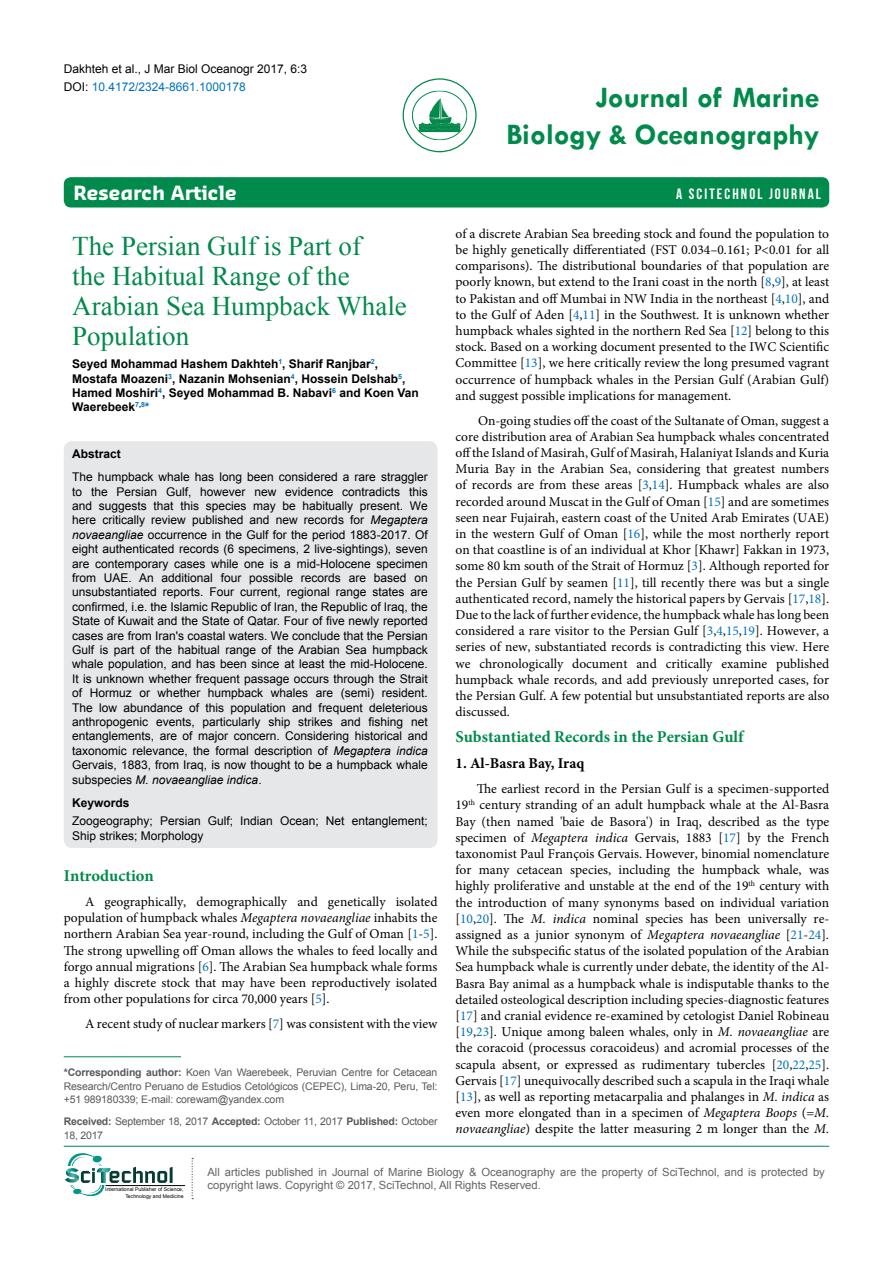
<style>
.page{position:relative;width:893px;height:1263px;background:#fff}
.page>*{position:absolute;margin:0;border:0;box-sizing:border-box;transform-origin:0 0}
.t1{font:700 30px/37.5px "Tw Cen";color:#008a4b;text-align:right}
.t2{font:27px/30px "Times New Roman";color:#008a4b}
.t3{font:700 19.2px "Sansa";color:#fff}
.t4{font:700 16.5px "Minion Pro";color:#008a4b}
.t5{font:15px "Bebas Neue";letter-spacing:.14em;color:#fff}
.t6{font:700 15px "Minion Pro";color:#000}
.t7{font:13.5px/16.2px "Minion Pro";color:#000;text-align:justify}
.t8{font:12px/14.4px "Arial";color:#000}
.t9{font:700 12px/14.4px "Arial";color:#000}
.t10{font:11.25px/13.5px "Arial";color:#636466}
.t11{font:10.5px/13.5px "Arial";letter-spacing:-.01em;color:#58595b;text-align:justify}
.t12{font:5.1px/6.1px "Arial";color:#000;text-align:right}
.s1{color:#0072bc}
.s2{font-style:italic}
.s3{font-weight:700}
</style>
<div class="page">
<div style="left:64px;top:177px;width:765px;height:30px;background:#008a4b;border-radius:7px"></div>
<hr style="left:64px;top:1146px;width:765px;height:1px;background:#008a4b">
<svg style="left:412px;top:91px;width:55px;height:49px"></svg>
<div style="left:403px;top:78px;width:74px;height:74px;border:1px solid #008a4b;border-radius:50%"></div>
<hr style="left:106px;top:1185px;width:79px;height:1px;background:#000">
<svg style="left:192px;top:1158px;width:1px;height:41px"></svg>
<svg style="left:65px;top:1153px;width:108px;height:43px"></svg>
<div style="left:64px;top:441px;width:373px;height:407px;background:#e6e7e8;border-radius:8px"></div>
<hr style="left:64px;top:1056px;width:117px;height:1px;background:#008a4b">
<p class="t8" style="left:64px;top:59px;width:245px;line-height:18px">Dakhteh et al., J Mar Biol Oceanogr 2017, 6:3<br>DOI: <span class="s1">10.4172/2324-8661.1000178</span></p>
<h1 class="t1" style="left:506px;top:78px;width:315px">Journal of Marine<br>Biology &amp; Oceanography</h1>
<h3 class="t3" style="left:74px;top:181px;width:165px">Research Article</h3>
<p class="t5" style="left:676px;top:186px;width:146px">A SCITECHNOL JOURNAL</p>
<h2 class="t2" style="left:72px;top:231px;width:336px">The Persian Gulf is Part of<br>the Habitual Range of the<br>Arabian Sea Humpback Whale<br>Population</h2>
<p class="t9" style="left:72px;top:357px;width:348px">Seyed Mohammad Hashem Dakhteh<sup>1</sup>, Sharif Ranjbar<sup>2</sup>, Mostafa Moazeni<sup>3</sup>, Nazanin Mohsenian<sup>4</sup>, Hossein Delshab<sup>5</sup>, Hamed Moshiri<sup>4</sup>, Seyed Mohammad B. Nabavi<sup>6</sup> and Koen Van Waerebeek<sup>7</sup><sup>,</sup><sup>8</sup><span class="s1">*</span></p>
<p class="t9" style="left:72px;top:447px;width:50px">Abstract</p>
<p class="t8" style="left:72px;top:470px;width:357px;text-align:justify">The humpback whale has long been considered a rare straggler to the Persian Gulf, however new evidence contradicts this and suggests that this species may be habitually present. We here critically review published and new records for <span class="s2">Megaptera novaeangliae</span> occurrence in the Gulf for the period 1883-2017. Of eight authenticated records (6 specimens, 2 live-sightings), seven are contemporary cases while one is a mid-Holocene specimen from UAE. An additional four possible records are based on unsubstantiated reports. Four current, regional range states are confirmed, i.e. the Islamic Republic of Iran, the Republic of Iraq, the State of Kuwait and the State of Qatar. Four of five newly reported cases are from Iran's coastal waters. We conclude that the Persian Gulf is part of the habitual range of the Arabian Sea humpback whale population, and has been since at least the mid-Holocene.<br>It is unknown whether frequent passage occurs through the Strait of Hormuz or whether humpback whales are (semi) resident.<br>The low abundance of this population and frequent deleterious anthropogenic events, particularly ship strikes and fishing net entanglements, are of major concern. Considering historical and taxonomic relevance, the formal description of <span class="s2">Megaptera indica </span>Gervais, 1883, from Iraq, is now thought to be a humpback whale subspecies <span class="s2">M. novaeangliae indica</span>.</p>
<p class="t9" style="left:72px;top:795px;width:59px">Keywords</p>
<p class="t8" style="left:72px;top:814px;width:357px">Zoogeography; Persian Gulf; Indian Ocean; Net entanglement;<br>Ship strikes; Morphology</p>
<p class="t4" style="left:64px;top:864px;width:92px">Introduction</p>
<p class="t7" style="left:64px;top:894px;width:375px;text-indent:21px">A geographically, demographically and genetically isolated population of humpback whales <span class="s2">Megaptera novaeangliae</span> inhabits the northern Arabian Sea year-round, including the Gulf of Oman [<span class="s1">1</span>-<span class="s1">5</span>].<br>The strong upwelling off Oman allows the whales to feed locally and forgo annual migrations [<span class="s1">6</span>]. The Arabian Sea humpback whale forms a highly discrete stock that may have been reproductively isolated from other populations for circa 70,000 years [<span class="s1">5</span>].</p>
<p class="t7" style="left:85px;top:1015px;width:354px">A recent study of nuclear markers [<span class="s1">7</span>] was consistent with the view</p>
<p class="t11" style="left:64px;top:1066px;width:375px"><span class="s3">*Corresponding author:</span> Koen Van Waerebeek, Peruvian Centre for Cetacean Research/Centro Peruano de Estudios Cetológicos (CEPEC), Lima-20, Peru, Tel: +51 989180339; E-mail: corewam@yandex.com</p>
<p class="t11" style="left:64px;top:1115px;width:375px"><span class="s3">Received:</span> September 18, 2017 <span class="s3">Accepted:</span> October 11, 2017 <span class="s3">Published:</span> October<br>18, 2017</p>
<p class="t7" style="left:455px;top:225px;width:375px">of a discrete Arabian Sea breeding stock and found the population to be highly genetically differentiated (FST 0.034–0.161; P&lt;0.01 for all comparisons). The distributional boundaries of that population are poorly known, but extend to the Irani coast in the north [<span class="s1">8</span>,<span class="s1">9</span>], at least to Pakistan and off Mumbai in NW India in the northeast [<span class="s1">4</span>,<span class="s1">10</span>], and to the Gulf of Aden [<span class="s1">4</span>,<span class="s1">11</span>] in the Southwest. It is unknown whether humpback whales sighted in the northern Red Sea [<span class="s1">12</span>] belong to this stock. Based on a working document presented to the IWC Scientific Committee [<span class="s1">13</span>], we here critically review the long presumed vagrant occurrence of humpback whales in the Persian Gulf (Arabian Gulf) and suggest possible implications for management.</p>
<p class="t7" style="left:455px;top:412px;width:375px;text-indent:23px">On-going studies off the coast of the Sultanate of Oman, suggest a core distribution area of Arabian Sea humpback whales concentrated off the Island of Masirah, Gulf of Masirah, Halaniyat Islands and Kuria Muria Bay in the Arabian Sea, considering that greatest numbers of records are from these areas [<span class="s1">3</span>,<span class="s1">14</span>]. Humpback whales are also recorded around Muscat in the Gulf of Oman [<span class="s1">15</span>] and are sometimes seen near Fujairah, eastern coast of the United Arab Emirates (UAE) in the western Gulf of Oman [<span class="s1">16</span>], while the most northerly report on that coastline is of an individual at Khor [Khawr] Fakkan in 1973, some 80 km south of the Strait of Hormuz [<span class="s1">3</span>]. Although reported for the Persian Gulf by seamen [<span class="s1">11</span>], till recently there was but a single authenticated record, namely the historical papers by Gervais [<span class="s1">17</span>,<span class="s1">18</span>].<br>Due to the lack of further evidence, the humpback whale has long been considered a rare visitor to the Persian Gulf [<span class="s1">3</span>,<span class="s1">4</span>,<span class="s1">15</span>,<span class="s1">19</span>]. However, a series of new, substantiated records is contradicting this view. Here we chronologically document and critically examine published humpback whale records, and add previously unreported cases, for the Persian Gulf. A few potential but unsubstantiated reports are also discussed.</p>
<p class="t4" style="left:455px;top:725px;width:290px">Substantiated Records in the Persian Gulf</p>
<p class="t6" style="left:455px;top:753px;width:131px">1. Al-Basra Bay, Iraq</p>
<p class="t7" style="left:455px;top:781px;width:375px;text-indent:21px">The earliest record in the Persian Gulf is a specimen-supported 19<sup>th</sup> century stranding of an adult humpback whale at the Al-Basra Bay (then named 'baie de Basora') in Iraq, described as the type specimen of <span class="s2">Megaptera indica</span> Gervais, 1883 [<span class="s1">17</span>] by the French taxonomist Paul François Gervais. However, binomial nomenclature for many cetacean species, including the humpback whale, was highly proliferative and unstable at the end of the 19<sup>th</sup> century with the introduction of many synonyms based on individual variation [<span class="s1">10</span>,<span class="s1">20</span>]. The <span class="s2">M. indica</span> nominal species has been universally re&shy;assigned as a junior synonym of <span class="s2">Megaptera novaeangliae</span> [<span class="s1">21</span>-<span class="s1">24</span>]<span class="s2">.<br></span>While the subspecific status of the isolated population of the Arabian Sea humpback whale is currently under debate, the identity of the Al-Basra Bay animal as a humpback whale is indisputable thanks to the detailed osteological description including species-diagnostic features [<span class="s1">17</span>] and cranial evidence re-examined by cetologist Daniel Robineau [<span class="s1">19</span>,<span class="s1">23</span>]. Unique among baleen whales, only in <span class="s2">M. novaeangliae</span> are the coracoid (processus coracoideus) and acromial processes of the scapula absent, or expressed as rudimentary tubercles [<span class="s1">20</span>,<span class="s1">22</span>,<span class="s1">25</span>].<br>Gervais [<span class="s1">17</span>] unequivocally described such a scapula in the Iraqi whale [<span class="s1">13</span>], as well as reporting metacarpalia and phalanges in <span class="s2">M. indica</span> as even more elongated than in a specimen of <span class="s2">Megaptera Boops</span> (=<span class="s2">M. novaeangliae</span>) despite the latter measuring 2 m longer than the <span class="s2">M.</span></p>
<p class="t12" style="left:105px;top:1186px;width:80px">International Publisher of Science,<br>Technology and Medicine</p>
<p class="t10" style="left:207px;top:1165px;width:619px">All articles published in Journal of Marine Biology &amp; Oceanography are the property of SciTechnol, and is protected by copyright laws. Copyright © 2017, SciTechnol, All Rights Reserved.</p>
</div>
